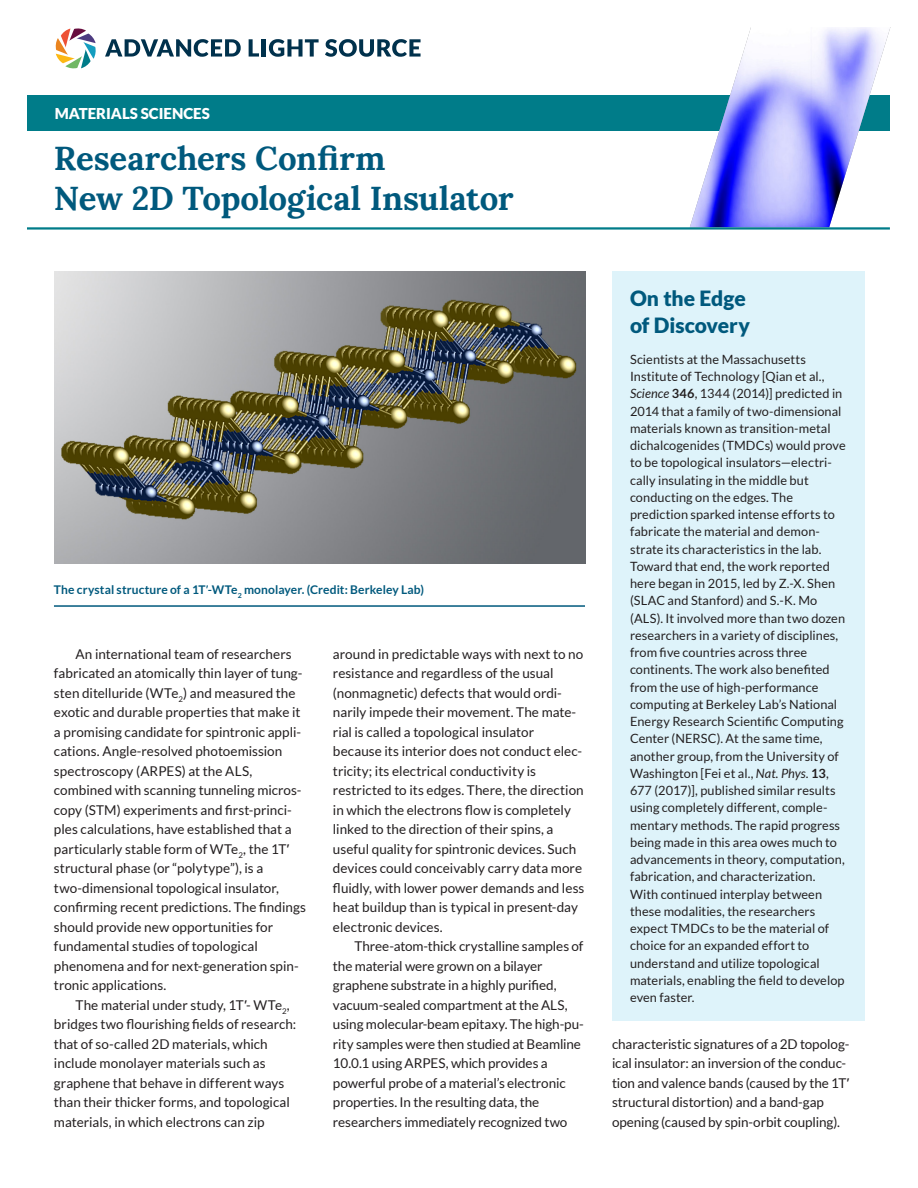
<style>
.page{position:relative;width:918px;height:1188px;background:#fff}
.page>*{position:absolute;margin:0;border:0;box-sizing:border-box;transform-origin:0 0}
.t1{font:700 33px/39.6px "Lora";letter-spacing:-.005em;color:#00597d}
.sidebar_H1{font:900 21px/27px "Lato";color:#00597d}
.Science_title{font:900 15px "Lato";color:#fff}
.Body{font:13.5px/19.5px "Lato";color:#231f20}
.sidebar_body{font:12.75px/17.2px "Lato";letter-spacing:.005em;color:#231f20}
.t2{font:700 12px "Lato";letter-spacing:.01em;color:#00597d}
.s1{font-family:"Arial";font-weight:400}
.s2{font-family:"Arial"}
.s3{font-style:italic}
.s4{font-weight:700}
</style>
<div class="page">
<div style="left:612px;top:271px;width:252px;height:750px;background:#def3fa"></div>
<img style="left:54px;top:271px;width:531px;height:293px">
<hr style="left:54px;top:605px;width:531px;height:2px;background:#00597d">
<div style="left:27px;top:95px;width:863px;height:36px;background:#007c89"></div>
<svg style="left:55px;top:28px;width:41px;height:41px"></svg>
<svg style="left:105px;top:39px;width:136px;height:18px"></svg>
<svg style="left:249px;top:39px;width:10px;height:18px"></svg>
<hr style="left:262px;top:39px;width:4px;height:18px;background:#00314c">
<svg style="left:269px;top:39px;width:50px;height:18px"></svg>
<svg style="left:325px;top:39px;width:96px;height:18px"></svg>
<img style="left:690px;top:27px;width:200px;height:200px">
<hr style="left:27px;top:227px;width:863px;height:3px;background:#007c89">
<p class="Science_title" style="left:55px;top:104px;width:157px">MATERIALS SCIENCES</p>
<h2 class="t1" style="left:54px;top:138px;width:461px">Researchers Confirm<br>New 2D Topological Insulator</h2>
<p class="t2" style="left:54px;top:583px;width:372px">The crystal structure of a 1T<span class="s1">′</span>-WTe<sub>2</sub> monolayer. (Credit: Berkeley Lab)</p>
<p class="Body" style="left:54px;top:644px;width:254px;text-indent:22px">An international team of researchers fabricated an atomically thin layer of tung&shy;sten ditelluride (WTe<sub>2</sub>) and measured the exotic and durable properties that make it a promising candidate for spintronic appli&shy;cations. Angle-resolved photoemission spectroscopy (ARPES) at the ALS, combined with scanning tunneling micros&shy;copy (STM) experiments and first-princi&shy;ples calculations, have established that a particularly stable form of WTe<sub>2</sub>, the 1T<span class="s2">′ </span>structural phase (or “polytype”), is a two-dimensional topological insulator, confirming recent predictions. The findings should provide new opportunities for fundamental studies of topological phenomena and for next-generation spin&shy;tronic applications.</p>
<p class="Body" style="left:54px;top:995px;width:244px;text-indent:22px">The material under study, 1T<span class="s2">′</span>- WTe<sub>2</sub>, bridges two flourishing fields of research: that of so-called 2D materials, which include monolayer materials such as graphene that behave in different ways than their thicker forms, and topological materials, in which electrons can zip</p>
<p class="Body" style="left:333px;top:644px;width:253px">around in predictable ways with next to no resistance and regardless of the usual (nonmagnetic) defects that would ordi&shy;narily impede their movement. The mate&shy;rial is called a topological insulator because its interior does not conduct elec&shy;tricity; its electrical conductivity is restricted to its edges. There, the direction in which the electrons flow is completely linked to the direction of their spins, a useful quality for spintronic devices. Such devices could conceivably carry data more fluidly, with lower power demands and less heat buildup than is typical in present-day electronic devices.</p>
<p class="Body" style="left:333px;top:936px;width:252px;text-indent:22px">Three-atom-thick crystalline samples of the material were grown on a bilayer graphene substrate in a highly purified, vacuum-sealed compartment at the ALS, using molecular-beam epitaxy. The high-pu&shy;rity samples were then studied at Beamline 10.0.1 using ARPES, which provides a powerful probe of a material’s electronic properties. In the resulting data, the researchers immediately recognized two</p>
<p class="sidebar_H1" style="left:630px;top:284px;width:122px">On the Edge of Discovery</p>
<p class="sidebar_body" style="left:630px;top:350px;width:217px">Scientists at the Massachusetts Institute of Technology [Qian et al., <span class="s3">Science</span> <span class="s4">346</span>, 1344 (2014)] predicted in 2014 that a family of two-dimensional materials known as transition-metal dichalcogenides (TMDCs) would prove to be topological insulators—electri&shy;cally insulating in the middle but conducting on the edges. The prediction sparked intense efforts to fabricate the material and demon&shy;strate its characteristics in the lab.<br>Toward that end, the work reported here began in 2015, led by Z.-X. Shen (SLAC and Stanford) and S.-K. Mo (ALS). It involved more than two dozen researchers in a variety of disciplines, from five countries across three continents. The work also benefited from the use of high-performance computing at Berkeley Lab’s National Energy Research Scientific Computing Center (NERSC). At the same time, another group, from the University of Washington [Fei et al., <span class="s3">Nat. Phys</span>. <span class="s4">13</span>, 677 (2017)], published similar results using completely different, comple&shy;mentary methods. The rapid progress being made in this area owes much to advancements in theory, computation, fabrication, and characterization.<br>With continued interplay between these modalities, the researchers expect TMDCs to be the material of choice for an expanded effort to understand and utilize topological materials, enabling the field to develop even faster.</p>
<p class="Body" style="left:612px;top:1034px;width:239px">characteristic signatures of a 2D topolog&shy;ical insulator: an inversion of the conduc&shy;tion and valence bands (caused by the 1T<span class="s2">′ </span>structural distortion) and a band-gap opening (caused by spin-orbit coupling).</p>
</div>
